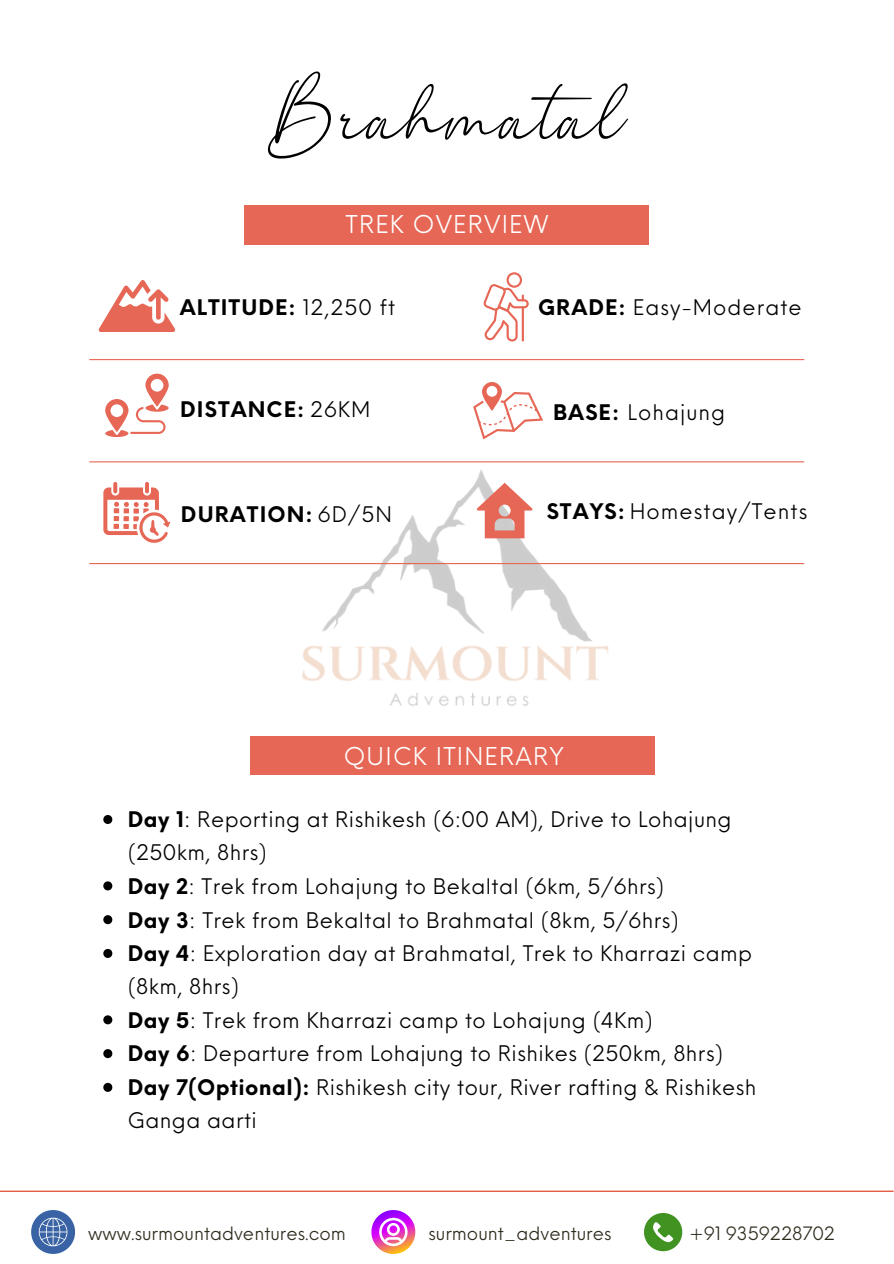
<style>
.page{position:relative;width:894px;height:1264px;background:#fff}
.page>*{position:absolute;margin:0;border:0;box-sizing:border-box;transform-origin:0 0}
.t1{font:179.25px "The Bigmaker";letter-spacing:.005em;color:#000}
.t2{font:24px "Neue Einstellung";letter-spacing:.05em;color:#fff}
.t3{font:21px/32.7px "Neue Einstellung";letter-spacing:.02em;color:#000}
.t4{font:21px "Neue Einstellung";letter-spacing:.05em;color:#000}
.t5{font:700 21px "Neue Einstellung";letter-spacing:.05em;color:#000}
.t6{font:18px "Neue Einstellung";color:#302c1e}
.s1{font-weight:400}
.s2{font-weight:700}
</style>
<div class="page">
<div style="left:244px;top:205px;width:404px;height:40px;background:#e66756"></div>
<hr style="left:0;top:1190px;width:893px;height:1px;background:#dd3416">
<svg style="left:371px;top:1210px;width:44px;height:43px"></svg>
<svg style="left:31px;top:1210px;width:44px;height:43px"></svg>
<div style="left:643px;top:1212px;width:39px;height:39px;background:#409321;border-radius:50%"></div>
<svg style="left:653px;top:1222px;width:20px;height:20px"></svg>
<img style="left:147px;top:208px;width:599px;height:567px">
<svg style="left:483px;top:272px;width:45px;height:69px"></svg>
<hr style="left:521px;top:306px;width:2px;height:35px;background:#e66756">
<hr style="left:89px;top:359px;width:715px;height:1px;background:#e66756">
<svg style="left:99px;top:280px;width:76px;height:52px"></svg>
<hr style="left:89px;top:461px;width:715px;height:1px;background:#e66756">
<svg style="left:105px;top:373px;width:63px;height:63px"></svg>
<svg style="left:103px;top:482px;width:67px;height:61px"></svg>
<hr style="left:89px;top:563px;width:715px;height:1px;background:#e66756">
<svg style="left:473px;top:382px;width:70px;height:57px"></svg>
<svg style="left:476px;top:483px;width:56px;height:55px"></svg>
<svg style="left:103px;top:815px;width:9px;height:9px"></svg>
<svg style="left:103px;top:881px;width:9px;height:9px"></svg>
<svg style="left:103px;top:915px;width:9px;height:9px"></svg>
<svg style="left:103px;top:948px;width:9px;height:9px"></svg>
<svg style="left:103px;top:1015px;width:9px;height:9px"></svg>
<svg style="left:103px;top:1049px;width:9px;height:9px"></svg>
<svg style="left:103px;top:1082px;width:9px;height:9px"></svg>
<div style="left:250px;top:736px;width:404px;height:38px;background:#e66756"></div>
<h1 class="t1" style="left:267px;top:32px;width:360px">Brahmatal</h1>
<h3 class="t2" style="left:345px;top:202px;width:204px">TREK OVERVIEW</h3>
<h3 class="t5" style="left:180px;top:288px;width:217px">ALTITUDE: <span class="s1">12,250 ft</span></h3>
<p class="t4" style="left:538px;top:288px;width:265px"><span class="s2">GRADE:</span> Easy-Moderate</p>
<h5 class="t5" style="left:180px;top:390px;width:192px">DISTANCE: <span class="s1">26KM</span></h5>
<h3 class="t4" style="left:553px;top:393px;width:174px"><span class="s2">BASE:</span> Lohajung</h3>
<p class="t5" style="left:181px;top:495px;width:213px">DURATION: <span class="s1">6D/5N</span></p>
<h4 class="t4" style="left:546px;top:492px;width:262px"><span class="s2">STAYS:</span> Homestay/Tents</h4>
<p class="t2" style="left:343px;top:734px;width:221px">QUICK ITINERARY</p>
<p class="t3" style="left:128px;top:801px;width:605px"><span class="s2">Day 1</span>: Reporting at Rishikesh (6:00 AM), Drive to Lohajung (250km, 8hrs)</p>
<h5 class="t3" style="left:128px;top:867px;width:537px"><span class="s2">Day 2</span>: Trek from Lohajung to Bekaltal (6km, 5/6hrs)</h5>
<p class="t3" style="left:128px;top:901px;width:552px"><span class="s2">Day 3</span>: Trek from Bekaltal to Brahmatal (8km, 5/6hrs)</p>
<p class="t3" style="left:128px;top:935px;width:625px"><span class="s2">Day 4</span>: Exploration day at Brahmatal, Trek to Kharrazi camp (8km, 8hrs)</p>
<h5 class="t3" style="left:128px;top:1001px;width:526px"><span class="s2">Day 5</span>: Trek from Kharrazi camp to Lohajung (4Km)</h5>
<p class="t3" style="left:128px;top:1035px;width:596px"><span class="s2">Day 6</span>: Departure from Lohajung to Rishikes (250km, 8hrs)</p>
<p class="t3" style="left:128px;top:1069px;width:630px"><span class="s2">Day 7(Optional):</span> Rishikesh city tour, River rafting &amp; Rishikesh<br>Ganga aarti</p>
<h5 class="t6" style="left:88px;top:1216px;width:259px">www.surmountadventures.com</h5>
<p class="t6" style="left:428px;top:1216px;width:184px">surmount_adventures</p>
<h3 class="t6" style="left:689px;top:1216px;width:147px">+91 9359228702</h3>
</div>
